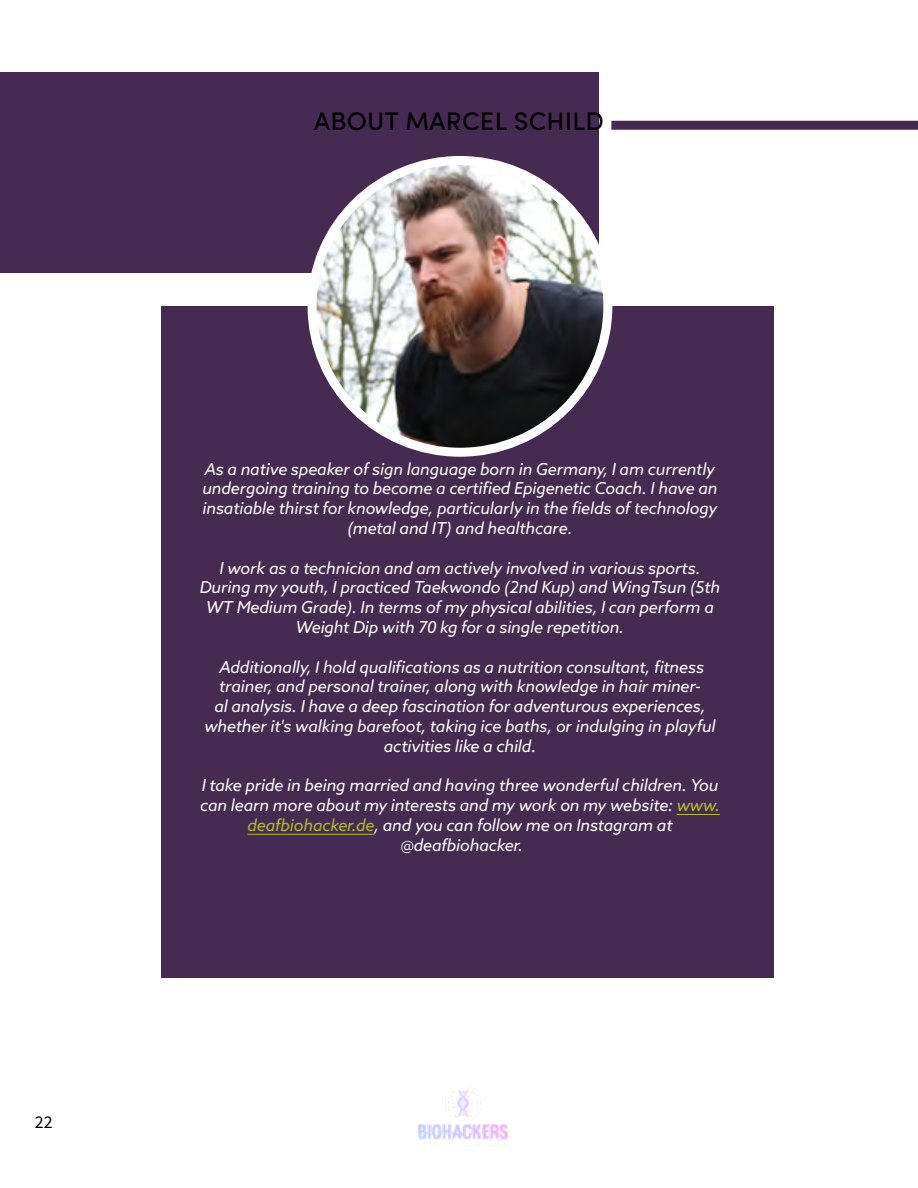
<style>
.page{position:relative;width:918px;height:1188px;background:#fff}
.page>*{position:absolute;margin:0;border:0;box-sizing:border-box;transform-origin:0 0}
.t1{font:500 25.5px "Sofia Pro";letter-spacing:.01em;color:#000}
.t2{font:18px "Source Sans Pro";color:#000}
.t3{font:italic 16.5px/19.8px "Azo Sans";letter-spacing:-.01em;color:#fff;text-align:center}
.s1{color:#afbd23}
</style>
<div class="page">
<img style="left:417px;top:1088px;width:92px;height:58px">
<div style="left:0;top:72px;width:599px;height:201px;background:#452b52"></div>
<div style="left:161px;top:306px;width:613px;height:671px;background:#452b52"></div>
<img style="left:312px;top:160px;width:296px;height:291px">
<div style="left:308px;top:156px;width:304px;height:301px;border:9px solid #fff;border-radius:50%"></div>
<hr style="left:677px;top:814px;width:43px;height:1px;background:#afbd23">
<hr style="left:247px;top:834px;width:127px;height:1px;background:#afbd23">
<div style="left:616px;top:121px;width:298px;height:9px;background:#452b52"></div>
<p class="t2" style="left:35px;top:1110px;width:19px">22</p>
<h1 class="t1" style="left:314px;top:102px;width:291px">ABOUT MARCEL SCHILD</h1>
<p class="t3" style="left:202px;top:459px;width:517px">As a native speaker of sign language born in Germany, I am currently undergoing training to become a certified Epigenetic Coach. I have an insatiable thirst for knowledge, particularly in the fields of technology (metal and IT) and healthcare.</p>
<p class="t3" style="left:200px;top:558px;width:522px">I work as a technician and am actively involved in various sports.<br>During my youth, I practiced Taekwondo (2nd Kup) and WingTsun (5th WT Medium Grade). In terms of my physical abilities, I can perform a Weight Dip with 70 kg for a single repetition.</p>
<p class="t3" style="left:204px;top:657px;width:513px">Additionally, I hold qualifications as a nutrition consultant, fitness trainer, and personal trainer, along with knowledge in hair miner-<br>al analysis. I have a deep fascination for adventurous experiences, whether it's walking barefoot, taking ice baths, or indulging in playful activities like a child.</p>
<p class="t3" style="left:200px;top:775px;width:521px">I take pride in being married and having three wonderful children. You can learn more about my interests and my work on my website: <span class="s1">www. deafbiohacker.de</span>, and you can follow me on Instagram at @deafbiohacker.</p>
</div>
